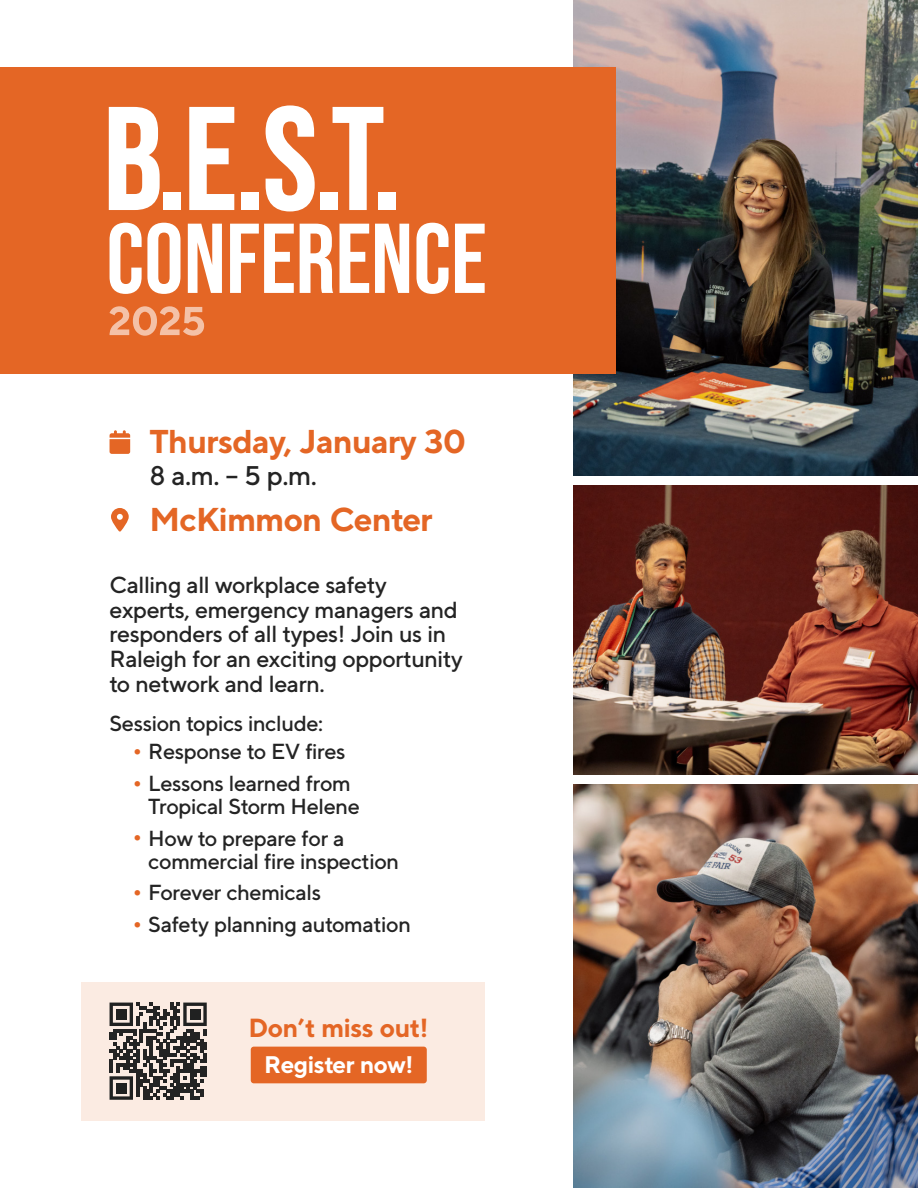
<style>
.page{position:relative;width:918px;height:1188px;background:#fff}
.page>*{position:absolute;margin:0;border:0;box-sizing:border-box;transform-origin:0 0}
.t1{font:700 33px "TT Norms";letter-spacing:-.02em;color:#e46625}
.t2{font:500 27px "TT Norms";color:#242424}
.t3{font:700 26.25px "TT Norms";letter-spacing:-.02em;color:#e46625}
.t4{font:700 24px "TT Norms";letter-spacing:-.02em;color:#fff}
.t5{font:500 23.25px/24.8px "TT Norms";letter-spacing:-.02em;color:#242424}
.t6{font:500 21.75px/23.2px "TT Norms";letter-spacing:-.02em;color:#242424}
.t7{font:700 21.75px/31.5px "TT Norms";color:#e46625}
</style>
<div class="page">
<img style="left:573px;top:0;width:345px;height:475px">
<img style="left:573px;top:486px;width:345px;height:288px">
<img style="left:573px;top:785px;width:345px;height:403px">
<div style="left:81px;top:982px;width:404px;height:138px;background:#fbebe2"></div>
<div style="left:0;top:68px;width:616px;height:306px;background:#e46625"></div>
<svg style="left:109px;top:107px;width:51px;height:103px"></svg>
<div style="left:164px;top:193px;width:17px;height:17px;background:#fff"></div>
<svg style="left:189px;top:107px;width:45px;height:103px"></svg>
<div style="left:241px;top:193px;width:18px;height:17px;background:#fff"></div>
<svg style="left:266px;top:105px;width:49px;height:106px"></svg>
<div style="left:320px;top:193px;width:17px;height:17px;background:#fff"></div>
<svg style="left:333px;top:107px;width:50px;height:103px"></svg>
<div style="left:379px;top:193px;width:17px;height:17px;background:#fff"></div>
<svg style="left:110px;top:223px;width:70px;height:71px"></svg>
<svg style="left:188px;top:224px;width:34px;height:69px"></svg>
<svg style="left:230px;top:224px;width:64px;height:69px"></svg>
<svg style="left:300px;top:224px;width:33px;height:69px"></svg>
<svg style="left:340px;top:224px;width:29px;height:69px"></svg>
<svg style="left:375px;top:224px;width:34px;height:69px"></svg>
<svg style="left:416px;top:223px;width:33px;height:71px"></svg>
<svg style="left:455px;top:224px;width:30px;height:69px"></svg>
<svg style="left:110px;top:306px;width:94px;height:30px"></svg>
<div style="left:251px;top:1047px;width:176px;height:36px;background:#e46625;border-radius:3px"></div>
<svg style="left:110px;top:1003px;width:97px;height:97px"></svg>
<div style="left:116px;top:1083px;width:10px;height:10px;background:#202121"></div>
<svg style="left:110px;top:430px;width:20px;height:24px"></svg>
<svg style="left:111px;top:508px;width:18px;height:24px"></svg>
<h1 class="t1" style="left:150px;top:421px;width:318px">Thursday, January 30</h1>
<p class="t2" style="left:150px;top:459px;width:169px">8 a.m. – 5 p.m.</p>
<h1 class="t1" style="left:150px;top:499px;width:285px">McKimmon Center</h1>
<p class="t5" style="left:110px;top:572px;width:355px">Calling all workplace safety experts, emergency managers and responders of all types! Join us in<br>Raleigh for an exciting opportunity to network and learn.</p>
<p class="t6" style="left:148px;top:709px;width:199px;line-height:28.5px;text-indent:-39px">Session topics include:<br>Response to EV fires</p>
<p class="t6" style="left:148px;top:771px;width:213px">Lessons learned from<br>Tropical Storm Helene</p>
<p class="t6" style="left:148px;top:826px;width:252px">How to prepare for a commercial fire inspection</p>
<p class="t6" style="left:148px;top:877px;width:264px;line-height:31.5px">Forever chemicals<br>Safety planning automation</p>
<p class="t7" style="left:133px;top:733px;width:11px">• •</p>
<p class="t7" style="left:133px;top:819px;width:11px">•</p>
<p class="t7" style="left:133px;top:874px;width:11px">• •</p>
<p class="t3" style="left:248px;top:1012px;width:182px">Don’t miss out!</p>
<p class="t4" style="left:264px;top:1050px;width:151px">Register now!</p>
</div>
